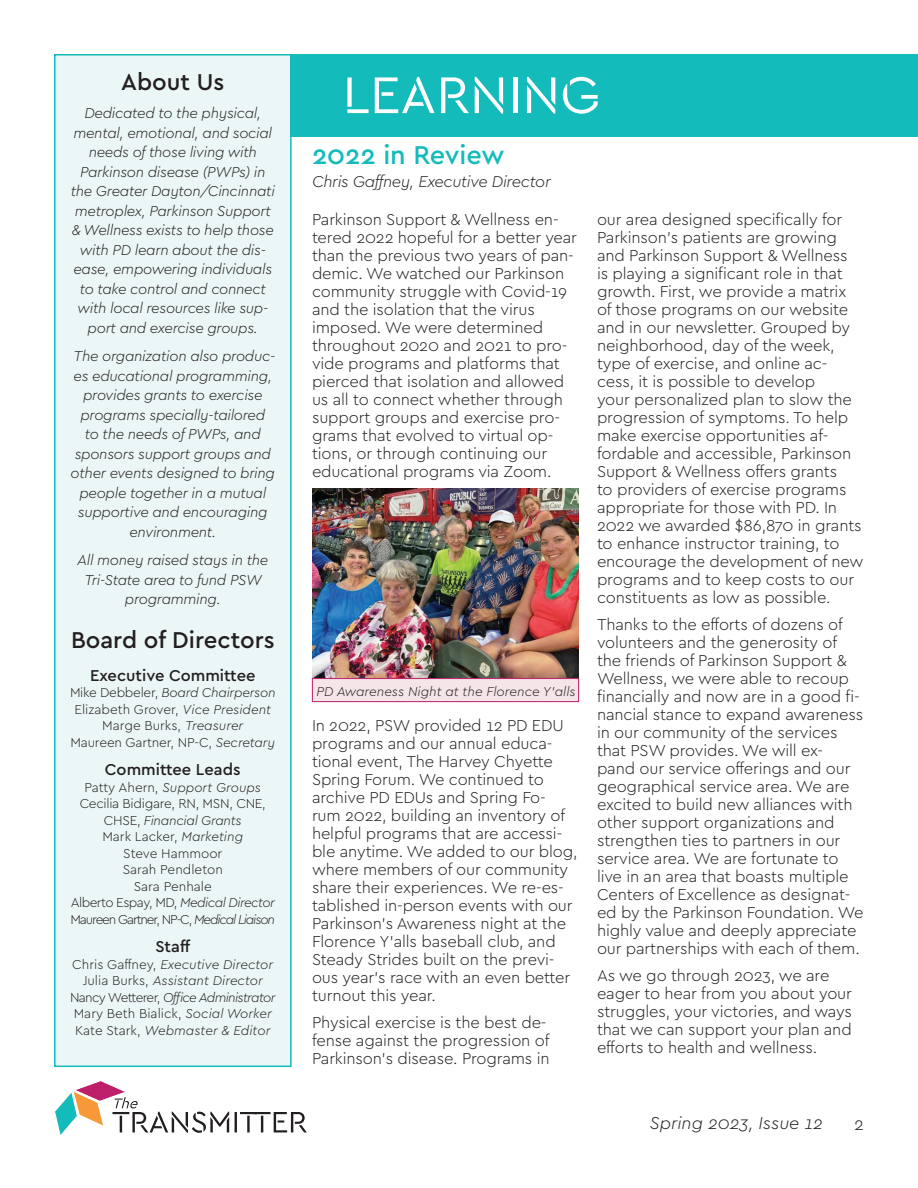
<style>
.page{position:relative;width:918px;height:1188px;background:#fff}
.page>*{position:absolute;margin:0;border:0;box-sizing:border-box;transform-origin:0 0}
.t1{font:54px "Cera Stencil PRO";color:#fff}
.t2{font:500 27px "Cera PRO";color:#14bbbb}
.t3{font:500 24px "Cera PRO";color:#231f20}
.t4{font:italic 300 18px "Cera PRO";color:#231f20}
.t5{font:300 18px "Cera PRO";color:#231f20}
.t6{font:300 16.5px/18px "Cera PRO";letter-spacing:-.01em;color:#231f20}
.t7{font:500 16.5px "Cera PRO";color:#231f20}
.t8{font:italic 300 16.5px "Cera PRO";letter-spacing:-.02em;color:#231f20}
.t9{font:italic 300 15px/19.5px "Cera PRO";letter-spacing:-.02em;color:#231f20;text-align:center}
.t10{font:300 13.5px/16.5px "Cera PRO";letter-spacing:-.01em;color:#231f20;text-align:center}
.t11{font:italic 300 13.5px/16.5px "Cera PRO";color:#231f20;text-align:center}
.s1{font-style:italic}
.s2{font-style:normal}
</style>
<div class="page">
<svg style="left:125px;top:1097px;width:182px;height:36px"></svg>
<img style="left:56px;top:1082px;width:69px;height:52px">
<div style="left:55px;top:55px;width:236px;height:1011px;background:#ebf6f6"></div>
<div style="left:54px;top:54px;width:238px;height:1013px;border:2px solid #14bbbb"></div>
<div style="left:290px;top:54px;width:628px;height:83px;background:#14bbbb"></div>
<img style="left:312px;top:488px;width:267px;height:190px">
<div style="left:312px;top:679px;width:267px;height:23px;background:#f5e5e8"></div>
<div style="left:312px;top:678px;width:267px;height:24px;border:1px solid #bd1f6a"></div>
<h3 class="t3" style="left:121px;top:66px;width:105px">About Us</h3>
<p class="t9" style="left:71px;top:103px;width:206px">Dedicated to the physical, mental, emotional, and social needs of those living with<br>Parkinson disease (PWPs) in the Greater Dayton/Cincinnati metroplex, Parkinson Support &amp; Wellness exists to help those with PD learn about the dis&shy;ease, empowering individuals to take control and connect with local resources like sup&shy;port and exercise groups.</p>
<p class="t9" style="left:71px;top:346px;width:206px">The organization also produc&shy;es educational programming, provides grants to exercise programs specially-tailored<br>to the needs of PWPs, and sponsors support groups and other events designed to bring people together in a mutual supportive and encouraging environment.</p>
<p class="t9" style="left:77px;top:550px;width:193px">All money raised stays in the<br>Tri-State area to fund PSW programming.</p>
<h3 class="t3" style="left:71px;top:624px;width:205px">Board of Directors</h3>
<p class="t7" style="left:90px;top:664px;width:167px">Executive Committee</p>
<p class="t10" style="left:70px;top:684px;width:207px">Mike Debbeler, <span class="s1">Board Chairperson<br></span>Elizabeth Grover, <span class="s1">Vice President<br></span>Marge Burks, <span class="s1">Treasurer<br></span>Maureen Gartner, NP-C, <span class="s1">Secretary</span></p>
<p class="t7" style="left:105px;top:759px;width:137px">Committee Leads</p>
<p class="t10" style="left:70px;top:778px;width:206px">Patty Ahern, <span class="s1">Support Groups<br></span>Cecilia Bidigare, RN, MSN, CNE,<br>CHSE, <span class="s1">Financial Grants<br></span>Mark Lacker, <span class="s1">Marketing<br></span>Steve Hammoor<br>Sarah Pendleton<br>Sara Penhale<br>Alberto Espay, MD, <span class="s1">Medical Director<br></span>Maureen Gartner, NP-C, <span class="s1">Medical Liaison</span></p>
<p class="t7" style="left:155px;top:936px;width:36px">Staff</p>
<p class="t11" style="left:70px;top:955px;width:207px"><span class="s2">Chris Gaffney,</span> Executive Director <span class="s2">Julia Burks,</span> Assistant Director <span class="s2">Nancy Wetterer,</span> Office Administrator <span class="s2">Mary Beth Bialick,</span> Social Worker <span class="s2">Kate Stark,</span> Webmaster &amp; Editor</p>
<h1 class="t1" style="left:343px;top:59px;width:260px">LEARNING</h1>
<h2 class="t2" style="left:312px;top:137px;width:194px">2022 in Review</h2>
<p class="t8" style="left:312px;top:170px;width:240px">Chris Gaffney, Executive Director</p>
<p class="t6" style="left:312px;top:210px;width:267px">Parkinson Support &amp; Wellness en&shy;tered 2022 hopeful for a better year than the previous two years of pan&shy;demic. We watched our Parkinson community struggle with Covid-19 and the isolation that the virus imposed. We were determined throughout 2020 and 2021 to pro&shy;vide programs and platforms that pierced that isolation and allowed us all to connect whether through support groups and exercise pro&shy;grams that evolved to virtual op&shy;tions, or through continuing our educational programs via Zoom.</p>
<p class="t11" style="left:317px;top:682px;width:261px">PD Awareness Night at the Florence Y'alls</p>
<p class="t6" style="left:312px;top:716px;width:267px">In 2022, PSW provided 12 PD EDU programs and our annual educa&shy;tional event, The Harvey Chyette<br>Spring Forum. We continued to archive PD EDUs and Spring Fo&shy;rum 2022, building an inventory of helpful programs that are accessi&shy;ble anytime. We added to our blog, where members of our community share their experiences. We re-es&shy;tablished in-person events with our<br>Parkinson’s Awareness night at the<br>Florence Y’alls baseball club, and<br>Steady Strides built on the previ&shy;ous year's race with an even better turnout this year.</p>
<p class="t6" style="left:312px;top:1013px;width:239px">Physical exercise is the best de&shy;fense against the progression of<br>Parkinson’s disease. Programs in</p>
<p class="t6" style="left:597px;top:210px;width:268px">our area designed specifically for Parkinson’s patients are growing and Parkinson Support &amp; Wellness<br>is playing a significant role in that growth. First, we provide a matrix of those programs on our website and in our newsletter. Grouped by neighborhood, day of the week, type of exercise, and online ac&shy;cess, it is possible to develop<br>your personalized plan to slow the progression of symptoms. To help make exercise opportunities af&shy;fordable and accessible, Parkinson Support &amp; Wellness offers grants<br>to providers of exercise programs appropriate for those with PD. In 2022 we awarded $86,870 in grants to enhance instructor training, to encourage the development of new programs and to keep costs to our constituents as low as possible.</p>
<p class="t6" style="left:597px;top:615px;width:268px">Thanks to the efforts of dozens of volunteers and the generosity of the friends of Parkinson Support &amp; Wellness, we were able to recoup financially and now are in a good fi&shy;nancial stance to expand awareness in our community of the services that PSW provides. We will ex&shy;pand our service offerings and our geographical service area. We are excited to build new alliances with other support organizations and strengthen ties to partners in our service area. We are fortunate to live in an area that boasts multiple Centers of Excellence as designat&shy;ed by the Parkinson Foundation. We highly value and deeply appreciate our partnerships with each of them.</p>
<p class="t6" style="left:597px;top:966px;width:257px">As we go through 2023, we are eager to hear from you about your struggles, your victories, and ways that we can support your plan and efforts to health and wellness.</p>
<p class="t4" style="left:650px;top:1111px;width:175px">Spring 2023, Issue 12</p>
<p class="t5" style="left:854px;top:1112px;width:11px">2</p>
</div>
